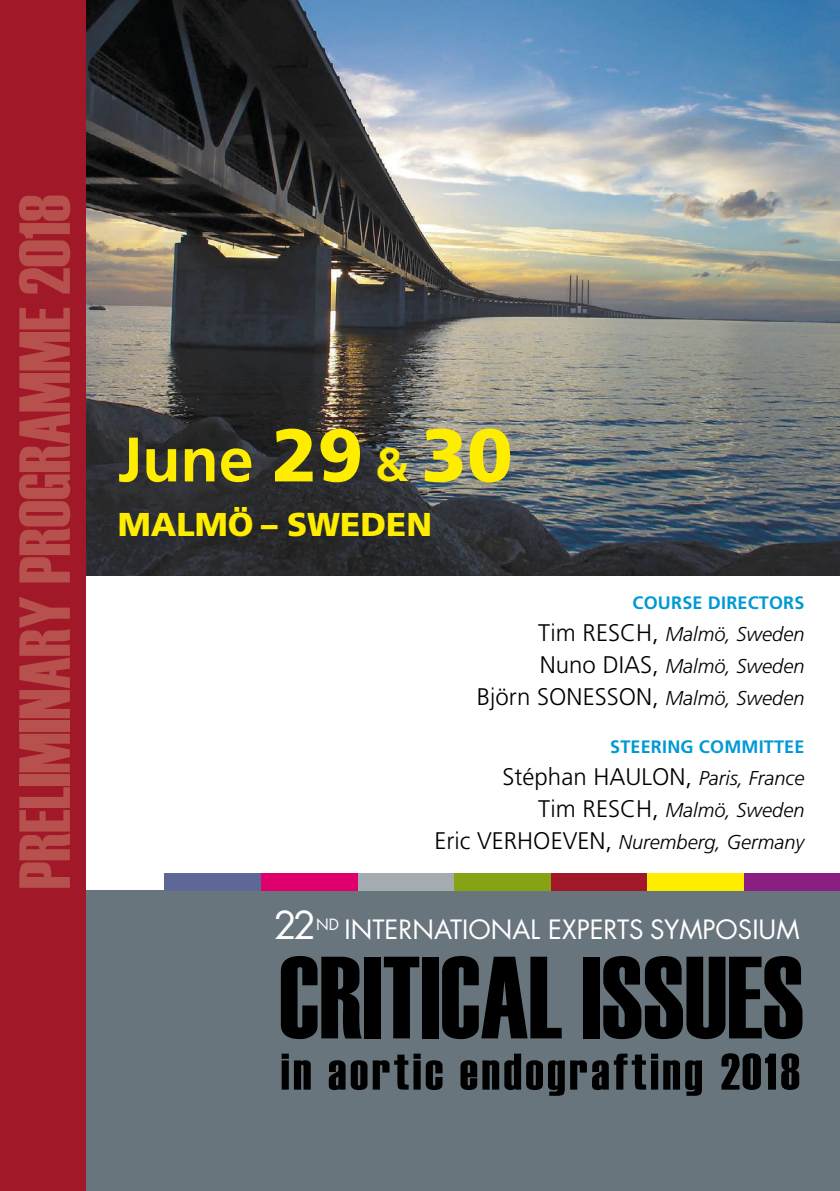
<style>
.page{position:relative;width:840px;height:1191px;background:#fff}
.page>*{position:absolute;margin:0;border:0;box-sizing:border-box;transform-origin:0 0}
.t1{font:116.6px "Haettenschweiler";color:#000;scale:.93 1}
.t2{font:72px "Haettenschweiler";color:#b6514d}
.t3{font:700 62.6px "Frutiger LT Pro";color:#ffed00}
.t4{font:51.4px "Haettenschweiler";letter-spacing:.07em;color:#000}
.t5{font:37.4px "Futura LT Pro";color:#fff}
.t6{font:900 33px "Frutiger LT Pro";color:#ffed00}
.t7{font:25.8px "Futura LT Pro";color:#fff}
.t8{font:300 24px "Frutiger LT Pro";color:#000}
.t9{font:italic 300 20px/32px "Frutiger LT Pro";color:#000}
.t10{font:700 18px "Frutiger LT Pro";letter-spacing:.01em;color:#0099d4}
.s1{font-weight:900;font-size:74.4px}
.s2{font-size:47px}
.s3{font-style:normal;font-size:24px}
.s4{font-style:italic;font-size:20px}
</style>
<div class="page">
<img style="left:85px;top:0;width:754px;height:575px">
<div style="left:85px;top:890px;width:754px;height:301px;background:#68757d"></div>
<div style="left:0;top:0;width:85px;height:1191px;background:#a11928"></div>
<div style="left:743px;top:873px;width:96px;height:17px;background:#8a1e82"></div>
<div style="left:646px;top:873px;width:97px;height:17px;background:#ffed00"></div>
<div style="left:550px;top:873px;width:96px;height:17px;background:#a11928"></div>
<div style="left:454px;top:873px;width:96px;height:17px;background:#86a315"></div>
<div style="left:357px;top:873px;width:97px;height:17px;background:#a4abb1"></div>
<div style="left:261px;top:873px;width:96px;height:17px;background:#df006e"></div>
<div style="left:164px;top:873px;width:97px;height:17px;background:#5e6896"></div>
<h2 class="t2" style="left:-4px;top:889px;width:696px;rotate:-90deg">PRELIMINARY PROGRAMME 2018</h2>
<h3 class="t3" style="left:118px;top:423px;width:396px">June <span class="s1">29</span> <span class="s2">&amp;</span> <span class="s1">30</span></h3>
<h3 class="t6" style="left:118px;top:505px;width:315px">MALMÖ – SWEDEN</h3>
<p class="t10" style="left:632px;top:592px;width:173px">COURSE DIRECTORS</p>
<p class="t9" style="left:537px;top:618px;width:268px"><span class="s3">Tim RESCH,</span> Malmö, Sweden<br><span class="s3">Nuno DIAS,</span> Malmö, Sweden</p>
<p class="t8" style="left:476px;top:683px;width:329px">Björn SONESSON, <span class="s4">Malmö, Sweden</span></p>
<p class="t10" style="left:610px;top:736px;width:196px">STEERING COMMITTEE</p>
<p class="t8" style="left:502px;top:763px;width:303px">Stéphan HAULON, <span class="s4">Paris, France</span></p>
<p class="t9" style="left:434px;top:794px;width:371px;text-align:right"><span class="s3">Tim RESCH,</span> Malmö, Sweden<br><span class="s3">Eric VERHOEVEN,</span> Nuremberg, Germany</p>
<h3 class="t5" style="left:274px;top:899px;width:44px">22</h3>
<p class="t7" style="left:316px;top:912px;width:484px"><sup>ND</sup> INTERNATIONAL EXPERTS SYMPOSIUM</p>
<h1 class="t1" style="left:279px;top:918px;width:566px">CRITICAL ISSUES</h1>
<h3 class="t4" style="left:281px;top:1036px;width:520px">in aortic endografting 2018</h3>
</div>
